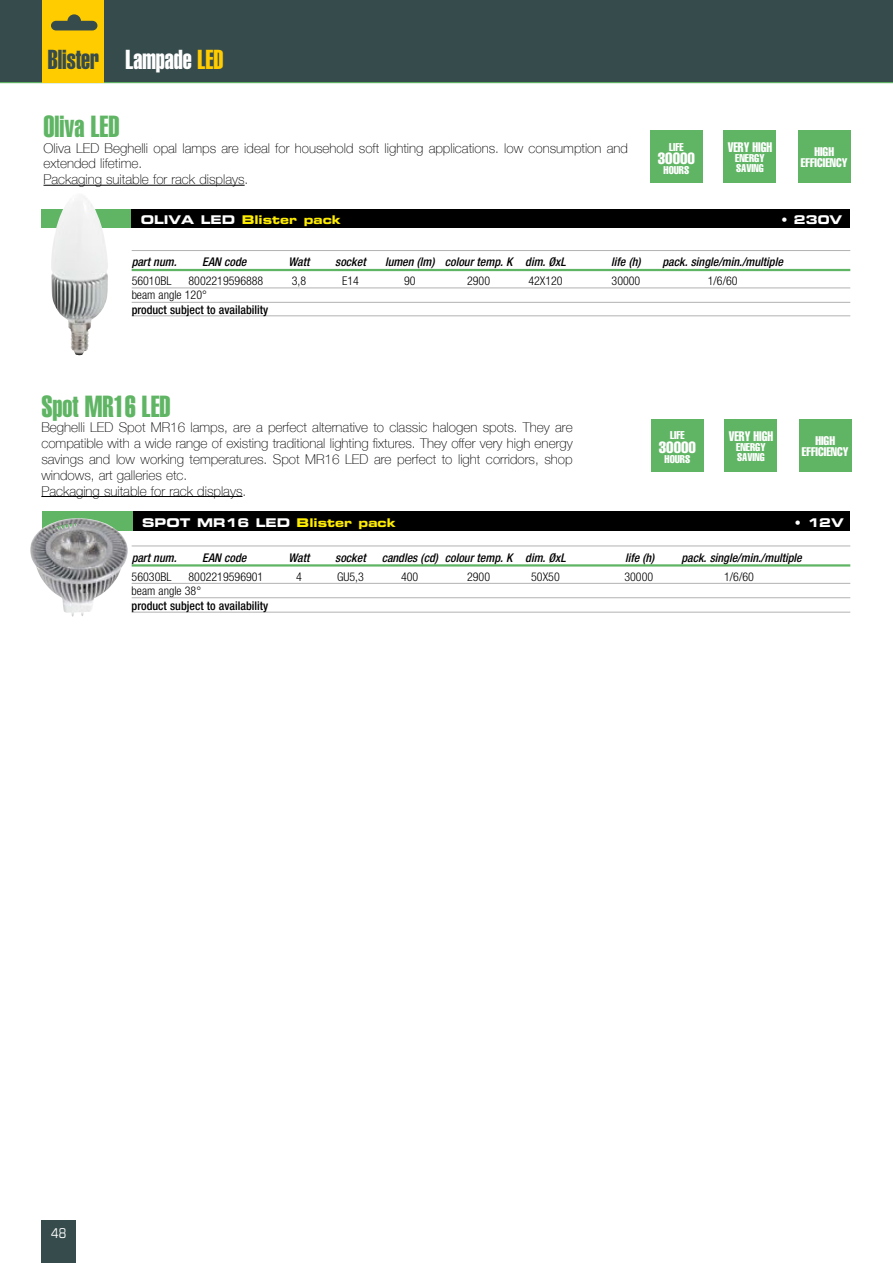
<style>
.page{position:relative;width:893px;height:1263px;background:#fff}
.page>*{position:absolute;margin:0;border:0;box-sizing:border-box;transform-origin:0 0}
.t1{font:30px "Helvetica Extra Compressed";color:#60b565}
.t2{font:27px "Helvetica Extra Compressed";color:#fff}
.t3{font:27px "Helvetica Extra Compressed";color:#364b4b}
.t4{font:extra-condensed 16.05px "Helvetica";color:#fff}
.t5{font:extra-condensed 13.65px "Helvetica";color:#fff;scale:.9 1}
.t6{font:100 13.5px/15.8px "Helvetica Neue";color:#000}
.t7{font:condensed 13.5px "Eurostile";color:#fff}
.t8{font:extra-condensed 12.3px/11.6px "Helvetica";color:#fff;text-align:center}
.t9{font:italic 500 condensed 12px "Helvetica Neue";color:#000}
.t10{font:300 condensed 12px "Helvetica Neue";color:#000}
.t11{font:500 condensed 12px "Helvetica Neue";color:#000}
.t12{font:12px "Eurostile Bold Extended Two";color:#fff}
.t13{font:12px "Eurostile Bold Extended Two";color:#ffed00}
.t14{font:extra-condensed 11.1px/10.1px "Helvetica";color:#fff}
.s1{color:#fc0}
.s2{color:#fff}
.s3{color:#ffed00}
</style>
<div class="page">
<div style="left:0;top:0;width:893px;height:83px;background:#364b4b"></div>
<hr style="left:0;top:82px;width:893px;height:1px;background:#60b565">
<div style="left:43px;top:0;width:61px;height:83px;background:#fc0"></div>
<div style="left:42px;top:1220px;width:34px;height:43px;background:#364b4b"></div>
<div style="left:42px;top:512px;width:102px;height:19px;background:#60b565"></div>
<div style="left:133px;top:512px;width:716px;height:19px;background:#000"></div>
<div style="left:42px;top:209px;width:23px;height:19px;background:#60b565"></div>
<div style="left:56px;top:209px;width:88px;height:19px;background:#60b565"></div>
<div style="left:132px;top:209px;width:718px;height:19px;background:#000"></div>
<img style="left:51px;top:196px;width:57px;height:159px">
<hr style="left:132px;top:546px;width:718px;height:1px;background:#b3b2b2">
<hr style="left:132px;top:564px;width:718px;height:2px;background:#60b565">
<hr style="left:132px;top:583px;width:718px;height:1px;background:#b3b2b2">
<hr style="left:132px;top:597px;width:718px;height:1px;background:#b3b2b2">
<hr style="left:132px;top:612px;width:718px;height:1px;background:#b3b2b2">
<hr style="left:132px;top:250px;width:718px;height:1px;background:#b3b2b2">
<hr style="left:132px;top:269px;width:718px;height:2px;background:#60b565">
<hr style="left:132px;top:288px;width:718px;height:1px;background:#b3b2b2">
<hr style="left:132px;top:302px;width:718px;height:1px;background:#b3b2b2">
<hr style="left:132px;top:315px;width:718px;height:1px;background:#b3b2b2">
<img style="left:30px;top:518px;width:98px;height:99px">
<hr style="left:44px;top:185px;width:201px;height:1px;background:#000">
<div style="left:650px;top:130px;width:52px;height:53px;background:#60b565"></div>
<div style="left:798px;top:130px;width:52px;height:53px;background:#60b565"></div>
<div style="left:724px;top:130px;width:52px;height:53px;background:#60b565"></div>
<div style="left:651px;top:419px;width:52px;height:52px;background:#60b565"></div>
<div style="left:799px;top:419px;width:52px;height:52px;background:#60b565"></div>
<div style="left:725px;top:419px;width:52px;height:52px;background:#60b565"></div>
<hr style="left:41px;top:496px;width:201px;height:1px;background:#000">
<svg style="left:51px;top:14px;width:46px;height:16px"></svg>
<h2 class="t3" style="left:48px;top:44px;width:53px">Blister</h2>
<h2 class="t2" style="left:125px;top:44px;width:99px">Lampade <span class="s1">LED</span></h2>
<h1 class="t1" style="left:44px;top:108px;width:78px">Oliva LED</h1>
<p class="t6" style="left:44px;top:140px;width:586px">Oliva LED Beghelli opal lamps are ideal for household soft lighting applications. low consumption and extended lifetime.<br>Packaging suitable for rack displays.</p>
<p class="t14" style="left:669px;top:141px;width:16px">LIFE</p>
<p class="t4" style="left:658px;top:148px;width:39px">30000</p>
<p class="t14" style="left:663px;top:165px;width:27px">HOURS</p>
<p class="t5" style="left:728px;top:139px;width:51px">VERY HIGH</p>
<p class="t14" style="left:735px;top:153px;width:31px">ENERGY<br>SAVING</p>
<p class="t8" style="left:801px;top:145px;width:48px">HIGH<br>EFFICIENCY</p>
<p class="t13" style="left:141px;top:211px;width:202px"><span class="s2">OLIVA LED</span> Blister pack</p>
<p class="t12" style="left:781px;top:211px;width:62px">• 230V</p>
<p class="t9" style="left:132px;top:255px;width:46px">part num.</p>
<p class="t9" style="left:202px;top:255px;width:46px">EAN code</p>
<p class="t9" style="left:288px;top:255px;width:23px">Watt</p>
<p class="t9" style="left:335px;top:255px;width:32px">socket</p>
<p class="t9" style="left:385px;top:255px;width:182px">lumen (lm) colour temp. K dim. ØxL</p>
<p class="t9" style="left:611px;top:255px;width:31px">life (h)</p>
<p class="t9" style="left:662px;top:255px;width:122px">pack. single/min./multiple</p>
<p class="t10" style="left:132px;top:274px;width:41px">56010BL</p>
<p class="t10" style="left:188px;top:274px;width:76px">8002219596888</p>
<p class="t10" style="left:292px;top:274px;width:16px">3,8</p>
<p class="t10" style="left:342px;top:274px;width:18px">E14</p>
<p class="t10" style="left:404px;top:274px;width:13px">90</p>
<p class="t10" style="left:467px;top:274px;width:25px">2900</p>
<p class="t10" style="left:528px;top:274px;width:36px">42X120</p>
<p class="t10" style="left:612px;top:274px;width:30px">30000</p>
<p class="t10" style="left:708px;top:274px;width:31px">1/6/60</p>
<p class="t10" style="left:132px;top:288px;width:77px">beam angle 120°</p>
<p class="t11" style="left:132px;top:302px;width:138px">product subject to availability</p>
<h1 class="t1" style="left:41px;top:388px;width:131px">Spot MR16 LED</h1>
<p class="t6" style="left:41px;top:419px;width:533px">Beghelli LED Spot MR16 lamps, are a perfect alternative to classic halogen spots. They are compatible with a wide range of existing traditional lighting fixtures. They offer very high energy savings and low working temperatures. Spot MR16 LED are perfect to light corridors, shop windows, art galleries etc.<br>Packaging suitable for rack displays.</p>
<p class="t14" style="left:670px;top:430px;width:16px">LIFE</p>
<p class="t4" style="left:659px;top:437px;width:39px">30000</p>
<p class="t14" style="left:664px;top:454px;width:27px">HOURS</p>
<p class="t5" style="left:729px;top:428px;width:51px">VERY HIGH</p>
<p class="t14" style="left:736px;top:442px;width:31px">ENERGY<br>SAVING</p>
<p class="t8" style="left:802px;top:434px;width:48px">HIGH<br>EFFICIENCY</p>
<p class="t12" style="left:142px;top:514px;width:255px">SPOT MR16 LED <span class="s3">Blister pack</span></p>
<p class="t12" style="left:795px;top:514px;width:50px">• 12V</p>
<p class="t9" style="left:132px;top:551px;width:46px">part num.</p>
<p class="t9" style="left:202px;top:551px;width:46px">EAN code</p>
<p class="t9" style="left:288px;top:551px;width:23px">Watt</p>
<p class="t9" style="left:335px;top:551px;width:32px">socket</p>
<p class="t9" style="left:382px;top:551px;width:186px">candles (cd) colour temp. K dim. ØxL</p>
<p class="t9" style="left:625px;top:551px;width:31px">life (h)</p>
<p class="t9" style="left:681px;top:551px;width:122px">pack. single/min./multiple</p>
<p class="t10" style="left:132px;top:570px;width:41px">56030BL</p>
<p class="t10" style="left:188px;top:570px;width:76px">8002219596901</p>
<p class="t10" style="left:296px;top:570px;width:7px">4</p>
<p class="t10" style="left:337px;top:570px;width:28px">GU5,3</p>
<p class="t10" style="left:401px;top:570px;width:19px">400</p>
<p class="t10" style="left:467px;top:570px;width:25px">2900</p>
<p class="t10" style="left:531px;top:570px;width:30px">50X50</p>
<p class="t10" style="left:624px;top:570px;width:30px">30000</p>
<p class="t10" style="left:724px;top:570px;width:31px">1/6/60</p>
<p class="t10" style="left:132px;top:584px;width:71px">beam angle 38°</p>
<p class="t11" style="left:132px;top:598px;width:138px">product subject to availability</p>
<p class="t7" style="left:51px;top:1225px;width:17px">48</p>
</div>
